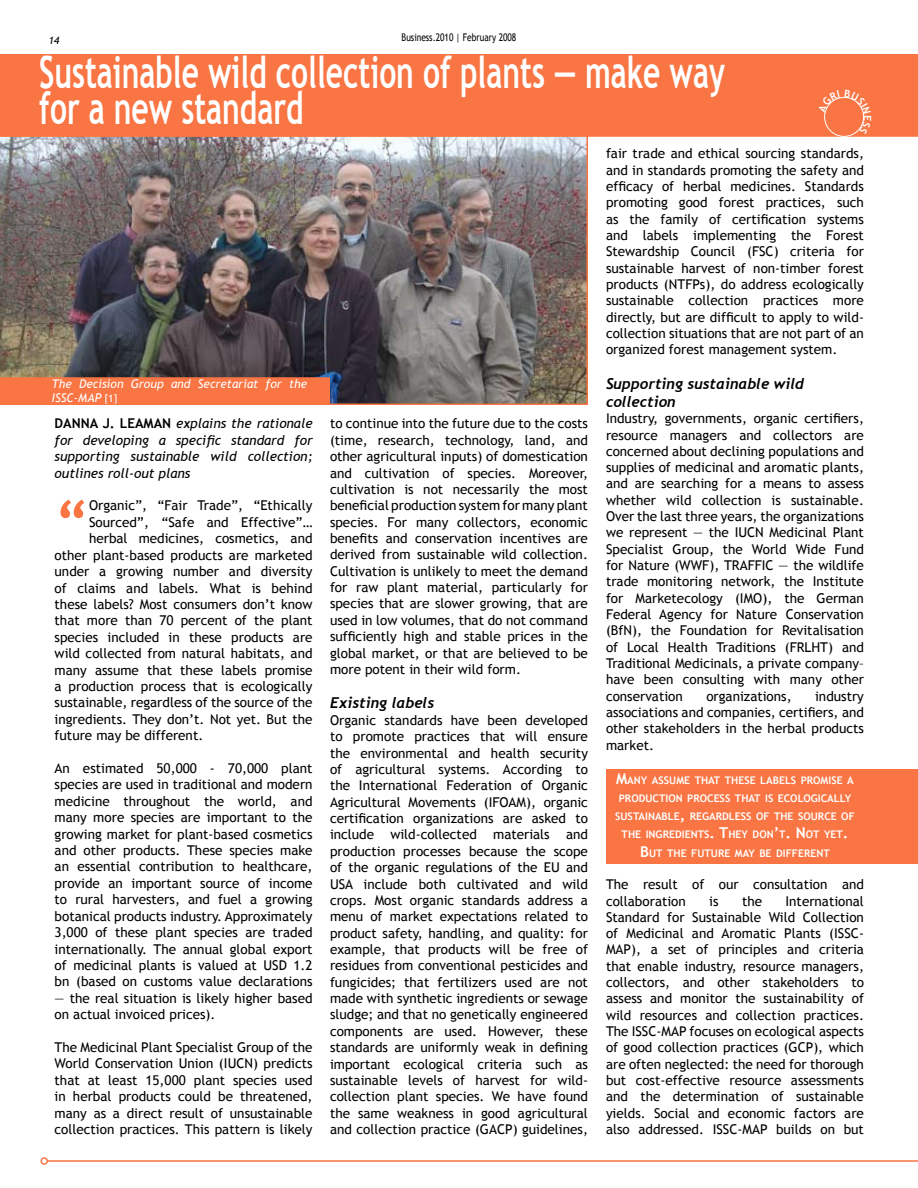
<style>
.page{position:relative;width:918px;height:1188px;background:#fff}
.page>*{position:absolute;margin:0;border:0;box-sizing:border-box;transform-origin:0 0}
.t1{font:700 58.8px "Trebuchet MS";color:#f97543}
.t2{font:700 45px/36px "Trebuchet MS";color:#fff;scale:.67 1}
.t3{font:italic 700 15px/18.1px "Trebuchet";color:#000}
.t4{font:13.5px/16.4px "Trebuchet MS";color:#000;text-align:justify}
.t5{font:italic 13.5px/16.4px "Trebuchet MS";color:#000;text-align:justify}
.t6{font:700 13.5px "Trebuchet MS";color:#000}
.t7{font:italic 12px/14.4px "Trebuchet MS";color:#fff}
.t8{font:700 10.5px "Trebuchet MS";color:#fff}
.t9{font:10.5px "Trebuchet MS";color:#000;scale:.8 1}
.t10{font:italic 10.5px "Trebuchet MS";color:#000}
.s1{font-style:normal;font-size:10.5px}
.s2{font-weight:700;font-style:normal}
.s3{font-size:15px}
</style>
<div class="page">
<img style="left:0;top:137px;width:588px;height:268px">
<div style="left:606px;top:770px;width:312px;height:94px;background:#f97543"></div>
<div style="left:0;top:54px;width:918px;height:83px;background:#f97543"></div>
<div style="left:824px;top:97px;width:40px;height:40px;border:1px solid #fff;border-radius:50%"></div>
<div style="left:0;top:377px;width:330px;height:28px;background:#f97543"></div>
<hr style="left:47px;top:1160px;width:871px;height:2px;background:#f97543">
<div style="left:40px;top:1157px;width:8px;height:8px;border:2px solid #f97543;border-radius:50%"></div>
<svg style="left:818px;top:90px;width:53px;height:44px;background:#f97b4b"></svg>
<p class="t9" style="left:402px;top:31px;width:145px">Business.2010 | February 2008</p>
<p class="t10" style="left:48px;top:34px;width:13px">14</p>
<h2 class="t2" style="left:39px;top:54px;width:1025px">SUSTAINABLE WILD COLLECTION OF PLANTS — MAKE WAY<br>FOR A NEW STANDARD</h2>
<p class="t7" style="left:52px;top:376px;width:257px">The Decision Group and Secretariat for the<br>ISSC-MAP <span class="s1">[1]</span></p>
<p class="t5" style="left:55px;top:416px;width:260px;text-indent:48px"><span class="s2">J. LEAMAN</span> explains the rationale for developing a specific standard for supporting sustainable wild collection; outlines roll-out plans</p>
<h1 class="t1" style="left:55px;top:485px;width:36px">“</h1>
<p class="t4" style="left:89px;top:498px;width:225px">Organic”, “Fair Trade”, “Ethically</p>
<p class="t4" style="left:89px;top:514px;width:225px">Sourced”, “Safe and Effective”…</p>
<p class="t4" style="left:89px;top:531px;width:225px">herbal medicines, cosmetics, and</p>
<p class="t4" style="left:55px;top:547px;width:259px">other plant-based products are marketed</p>
<p class="t4" style="left:55px;top:563px;width:259px">under a growing number and diversity</p>
<p class="t4" style="left:55px;top:580px;width:259px">of claims and labels. What is behind</p>
<p class="t4" style="left:55px;top:596px;width:259px">these labels? Most consumers don’t know</p>
<p class="t4" style="left:55px;top:613px;width:259px">that more than 70 percent of the plant</p>
<p class="t4" style="left:55px;top:629px;width:259px">species included in these products are</p>
<p class="t4" style="left:55px;top:645px;width:259px">wild collected from natural habitats, and</p>
<p class="t4" style="left:55px;top:662px;width:260px">many assume that these labels promise</p>
<p class="t4" style="left:55px;top:678px;width:259px">a production process that is ecologically</p>
<p class="t4" style="left:55px;top:695px;width:259px">sustainable, regardless of the source of the</p>
<p class="t4" style="left:55px;top:711px;width:259px">ingredients. They don’t. Not yet. But the</p>
<p class="t4" style="left:55px;top:727px;width:150px">future may be different.</p>
<p class="t4" style="left:55px;top:760px;width:259px">An estimated 50,000 - 70,000 plant species are used in traditional and modern medicine throughout the world, and many more species are important to the growing market for plant-based cosmetics and other products. These species make an essential contribution to healthcare, provide an important source of income to rural harvesters, and fuel a growing botanical products industry. Approximately 3,000 of these plant species are traded internationally. The annual global export of medicinal plants is valued at USD 1.2 bn (based on customs value declarations</p>
<p class="t4" style="left:55px;top:990px;width:259px">— the real situation is likely higher based on actual invoiced prices).</p>
<p class="t4" style="left:55px;top:1039px;width:259px">The Medicinal Plant Specialist Group of the World Conservation Union (IUCN) predicts that at least 15,000 plant species used in herbal products could be threatened, many as a direct result of unsustainable collection practices. This pattern is likely</p>
<p class="t6" style="left:55px;top:415px;width:10px">DANNA</p>
<p class="t4" style="left:330px;top:416px;width:260px">to continue into the future due to the costs (time, research, technology, land, and other agricultural inputs) of domestication and cultivation of species. Moreover, cultivation is not necessarily the most beneficial production system for many plant species. For many collectors, economic benefits and conservation incentives are derived from sustainable wild collection.<br>Cultivation is unlikely to meet the demand for raw plant material, particularly for species that are slower growing, that are used in low volumes, that do not command sufficiently high and stable prices in the global market, or that are believed to be more potent in their wild form.</p>
<p class="t3" style="left:330px;top:694px;width:106px">Existing labels</p>
<p class="t4" style="left:330px;top:712px;width:260px">Organic standards have been developed to promote practices that will ensure the environmental and health security of agricultural systems. According to the International Federation of Organic Agricultural Movements (IFOAM), organic certification organizations are asked to include wild-collected materials and production processes because the scope of the organic regulations of the EU and USA include both cultivated and wild crops. Most organic standards address a menu of market expectations related to product safety, handling, and quality: for example, that products will be free of residues from conventional pesticides and fungicides; that fertilizers used are not made with synthetic ingredients or sewage sludge; and that no genetically engineered components are used. However, these standards are uniformly weak in defining important ecological criteria such as sustainable levels of harvest for wild&shy;collection plant species. We have found the same weakness in good agricultural and collection practice (GACP) guidelines,</p>
<p class="t4" style="left:606px;top:146px;width:260px">fair trade and ethical sourcing standards, and in standards promoting the safety and efficacy of herbal medicines. Standards promoting good forest practices, such as the family of certification systems and labels implementing the Forest Stewardship Council (FSC) criteria for sustainable harvest of non-timber forest products (NTFPs), do address ecologically sustainable collection practices more directly, but are difficult to apply to wild&shy;collection situations that are not part of an organized forest management system.</p>
<p class="t3" style="left:606px;top:374px;width:200px">Supporting sustainable wild collection</p>
<p class="t4" style="left:606px;top:410px;width:259px">Industry, governments, organic certifiers, resource managers and collectors are concerned about declining populations and supplies of medicinal and aromatic plants, and are searching for a means to assess whether wild collection is sustainable.<br>Over the last three years, the organizations we represent — the IUCN Medicinal Plant Specialist Group, the World Wide Fund for Nature (WWF), TRAFFIC — the wildlife trade monitoring network, the Institute for Marketecology (IMO), the German Federal Agency for Nature Conservation (BfN), the Foundation for Revitalisation of Local Health Traditions (FRLHT) and Traditional Medicinals, a private company– have been consulting with many other conservation</p>
<p class="t4" style="left:606px;top:688px;width:259px;text-indent:209px">industry associations and companies, certifiers, and other stakeholders in the herbal products market.</p>
<p class="t8" style="left:616px;top:774px;width:239px"><span class="s3">M</span>ANY ASSUME THAT THESE LABELS PROMISE A</p>
<p class="t8" style="left:619px;top:792px;width:234px">PRODUCTION PROCESS THAT IS ECOLOGICALLY</p>
<p class="t8" style="left:615px;top:810px;width:102px">SUSTAINABLE<span class="s3">,</span> REGARD</p>
<p class="t8" style="left:729px;top:810px;width:127px">LESS OF THE SOURCE OF</p>
<p class="t8" style="left:622px;top:828px;width:228px">THE INGREDIENTS<span class="s3">. T</span>HEY DON<span class="s3">’</span>T<span class="s3">. N</span> OT YET<span class="s3">.</span></p>
<p class="t8" style="left:640px;top:846px;width:191px"><span class="s3">B</span>UT THE FUTURE MAY BE DIFFERENT</p>
<p class="t4" style="left:606px;top:876px;width:259px">The result of our consultation and collaboration</p>
<p class="t4" style="left:706px;top:688px;width:87px">organizations,</p>
<p class="t4" style="left:606px;top:893px;width:259px;text-indent:180px">International Standard for Sustainable Wild Collection of Medicinal and Aromatic Plants (ISSC-MAP), a set of principles and criteria that enable industry, resource managers, collectors, and other stakeholders to assess and monitor the sustainability of wild resources and collection practices.<br>The ISSC-MAP focuses on ecological aspects of good collection practices (GCP), which are often neglected: the need for thorough but cost-effective resource assessments and the determination of sustainable yields. Social and economic factors are also addressed. ISSC-MAP builds on but</p>
<p class="t4" style="left:709px;top:893px;width:11px">is</p>
<p class="t4" style="left:742px;top:893px;width:22px">the</p>
</div>
